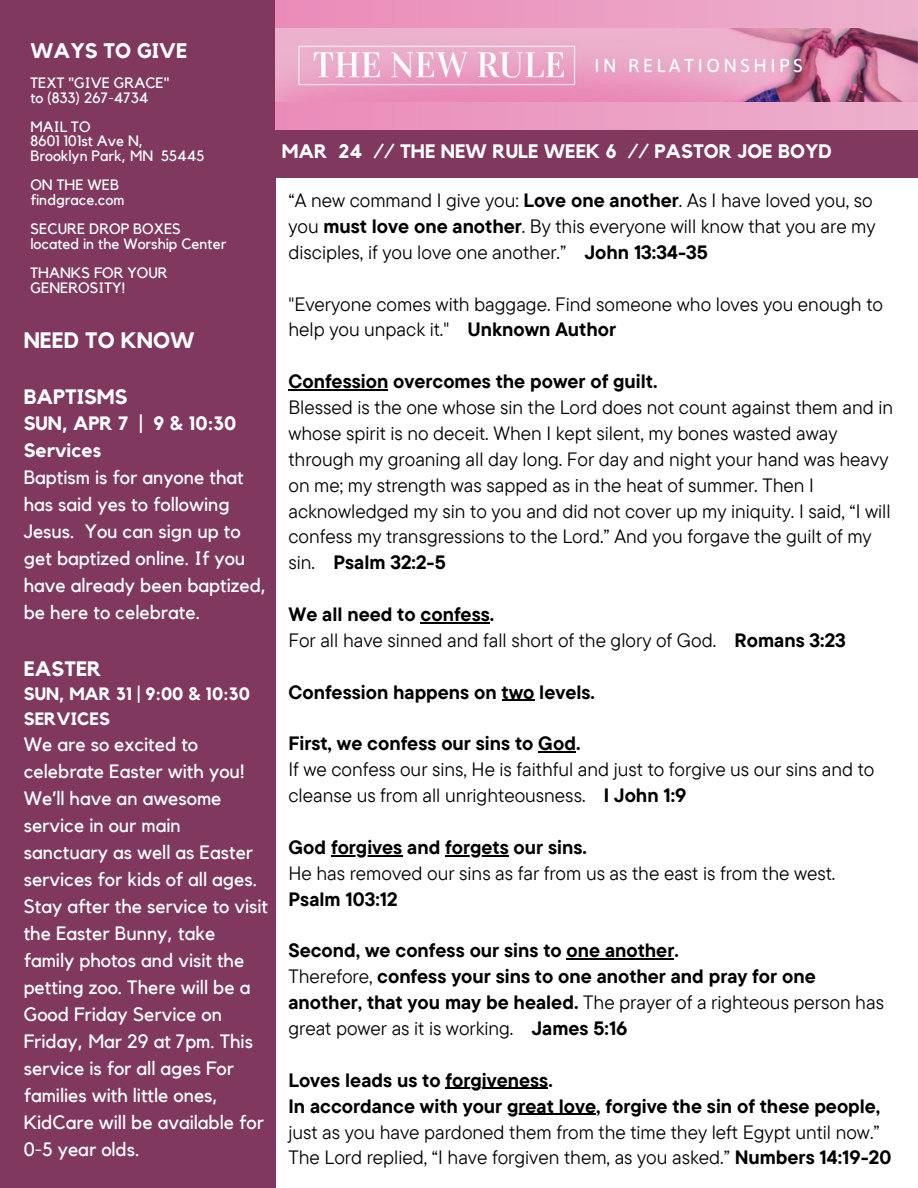
<style>
.page{position:relative;width:918px;height:1188px;background:#fff}
.page>*{position:absolute;margin:0;border:0;box-sizing:border-box;transform-origin:0 0}
.t1{font:700 22.35px "Kollektif";color:#fafefd}
.t2{font:700 21px "Kollektif";color:#fafefd}
.t3{font:700 20.85px "Kollektif";color:#fafefd}
.t4{font:700 19.5px "Kollektif";color:#fafefd}
.t5{font:19.35px/27px "Kollektif";color:#fafefd}
.t6{font:700 19.35px/27px "Kollektif";color:#fafefd}
.t7{font:19.2px/25.8px "TT Commons Pro";color:#000}
.t8{font:700 19.2px/25.8px "TT Commons Pro";color:#000}
.t9{font:700 17.85px/24.8px "Kollektif";color:#fafefd}
.t10{font:15px/14.7px "Kollektif";color:#fafefd}
.s1{font-weight:700}
.s2{font-weight:400}
</style>
<div class="page">
<div style="left:0;top:0;width:275px;height:1188px;background:#80385e"></div>
<div style="left:275px;top:130px;width:643px;height:47px;background:#80385e"></div>
<div style="left:275px;top:0;width:643px;height:130px;background:linear-gradient(to right,#eb8bb9,#ecb1cd)"></div>
<hr style="left:288px;top:389px;width:100px;height:1px;background:#000">
<hr style="left:421px;top:622px;width:69px;height:1px;background:#000">
<hr style="left:502px;top:700px;width:32px;height:1px;background:#000">
<hr style="left:538px;top:752px;width:38px;height:1px;background:#000">
<hr style="left:331px;top:855px;width:71px;height:1px;background:#000">
<hr style="left:445px;top:855px;width:64px;height:1px;background:#000">
<hr style="left:567px;top:959px;width:107px;height:1px;background:#000">
<hr style="left:446px;top:1088px;width:102px;height:1px;background:#000">
<hr style="left:507px;top:1114px;width:89px;height:1px;background:#000">
<img style="left:275px;top:28px;width:643px;height:73px">
<p class="t2" style="left:30px;top:41px;width:158px">WAYS TO GIVE</p>
<h2 class="t10" style="left:30px;top:76px;width:141px">TEXT "GIVE GRACE"</h2>
<h4 class="t10" style="left:30px;top:91px;width:119px">to (833) 267-4734</h4>
<h4 class="t10" style="left:30px;top:120px;width:62px">MAIL TO</h4>
<h4 class="t10" style="left:30px;top:135px;width:114px">8601 101st Ave N,</h4>
<h4 class="t10" style="left:30px;top:149px;width:176px">Brooklyn Park, MN 55445</h4>
<h3 class="t10" style="left:30px;top:178px;width:90px">ON THE WEB</h3>
<h4 class="t10" style="left:30px;top:193px;width:96px">findgrace.com</h4>
<h4 class="t10" style="left:30px;top:222px;width:152px">SECURE DROP BOXES</h4>
<h4 class="t10" style="left:30px;top:237px;width:197px">located in the Worship Center</h4>
<h4 class="t10" style="left:30px;top:266px;width:139px">THANKS FOR YOUR<br>GENEROSITY!</h4>
<p class="t1" style="left:24px;top:330px;width:172px">NEED TO KNOW</p>
<p class="t3" style="left:24px;top:388px;width:105px">BAPTISMS</p>
<p class="t6" style="left:24px;top:411px;width:214px">SUN, APR 7 | 9 &amp; 10:30<br>Services</p>
<p class="t5" style="left:24px;top:465px;width:244px">Baptism is for anyone that has said yes to following<br>Jesus. You can sign up to get baptized online. If you have already been baptized, be here to celebrate.</p>
<p class="t3" style="left:24px;top:659px;width:79px">EASTER</p>
<p class="t9" style="left:24px;top:682px;width:228px">SUN, MAR 31 | 9:00 &amp; 10:30<br>SERVICES</p>
<p class="t5" style="left:24px;top:731px;width:246px">We are so excited to celebrate Easter with you!<br>We’ll have an awesome service in our main sanctuary as well as Easter services for kids of all ages.<br>Stay after the service to visit the Easter Bunny, take family photos and visit the petting zoo. There will be a<br>Good Friday Service on<br>Friday, Mar 29 at 7pm. This service is for all ages For families with little ones,<br>KidCare will be available for<br>0-5 year olds.</p>
<h4 class="t4" style="left:282px;top:142px;width:552px">MAR 24 // THE NEW RULE WEEK 6 // PASTOR JOE BOYD</h4>
<h1 class="t7" style="left:288px;top:187px;width:589px">“A new command I give you: <span class="s1">Love one another</span>. As I have loved you, so you <span class="s1">must love one another</span>. By this everyone will know that you are my disciples, if you love one another.” <span class="s1">John 13:34-35</span></h1>
<p class="t7" style="left:288px;top:290px;width:596px">"Everyone comes with baggage. Find someone who loves you enough to help you unpack it." <span class="s1">Unknown Author</span></p>
<p class="t7" style="left:288px;top:368px;width:606px"><span class="s1">Confession overcomes the power of guilt.<br></span>Blessed is the one whose sin the Lord does not count against them and in whose spirit is no deceit. When I kept silent, my bones wasted away through my groaning all day long. For day and night your hand was heavy on me; my strength was sapped as in the heat of summer. Then I acknowledged my sin to you and did not cover up my iniquity. I said, “I will confess my transgressions to the Lord.” And you forgave the guilt of my sin. <span class="s1">Psalm 32:2-5</span></p>
<p class="t7" style="left:288px;top:601px;width:559px"><span class="s1">We all need to confess.<br></span>For all have sinned and fall short of the glory of God. <span class="s1">Romans 3:23</span></p>
<p class="t8" style="left:288px;top:679px;width:308px">Confession happens on two levels.</p>
<p class="t7" style="left:288px;top:730px;width:588px"><span class="s1">First, we confess our sins to God.<br></span>If we confess our sins, He is faithful and just to forgive us our sins and to cleanse us from all unrighteousness. <span class="s1">I John 1:9</span></p>
<p class="t8" style="left:288px;top:834px;width:300px">God forgives and forgets our sins.</p>
<p class="t7" style="left:288px;top:860px;width:549px">He has removed our sins as far from us as the east is from the west.<br><span class="s1">Psalm 103:12</span></p>
<p class="t8" style="left:288px;top:937px;width:392px">Second, we confess our sins to one another.</p>
<p class="t8" style="left:288px;top:963px;width:597px"><span class="s2">Therefore,</span> confess your sins to one another and pray for one another, that you may be healed. <span class="s2">The prayer of a righteous person has great power as it is working.</span> James 5:16</p>
<p class="t8" style="left:288px;top:1067px;width:266px">Loves leads us to forgiveness.</p>
<h5 class="t8" style="left:288px;top:1093px;width:593px">In accordance with your great love, forgive the sin of these people,</h5>
<h1 class="t7" style="left:288px;top:1118px;width:604px">just as you have pardoned them from the time they left Egypt until now.”<br>The Lord replied, “I have forgiven them, as you asked.” <span class="s1">Numbers 14:19-20</span></h1>
</div>
